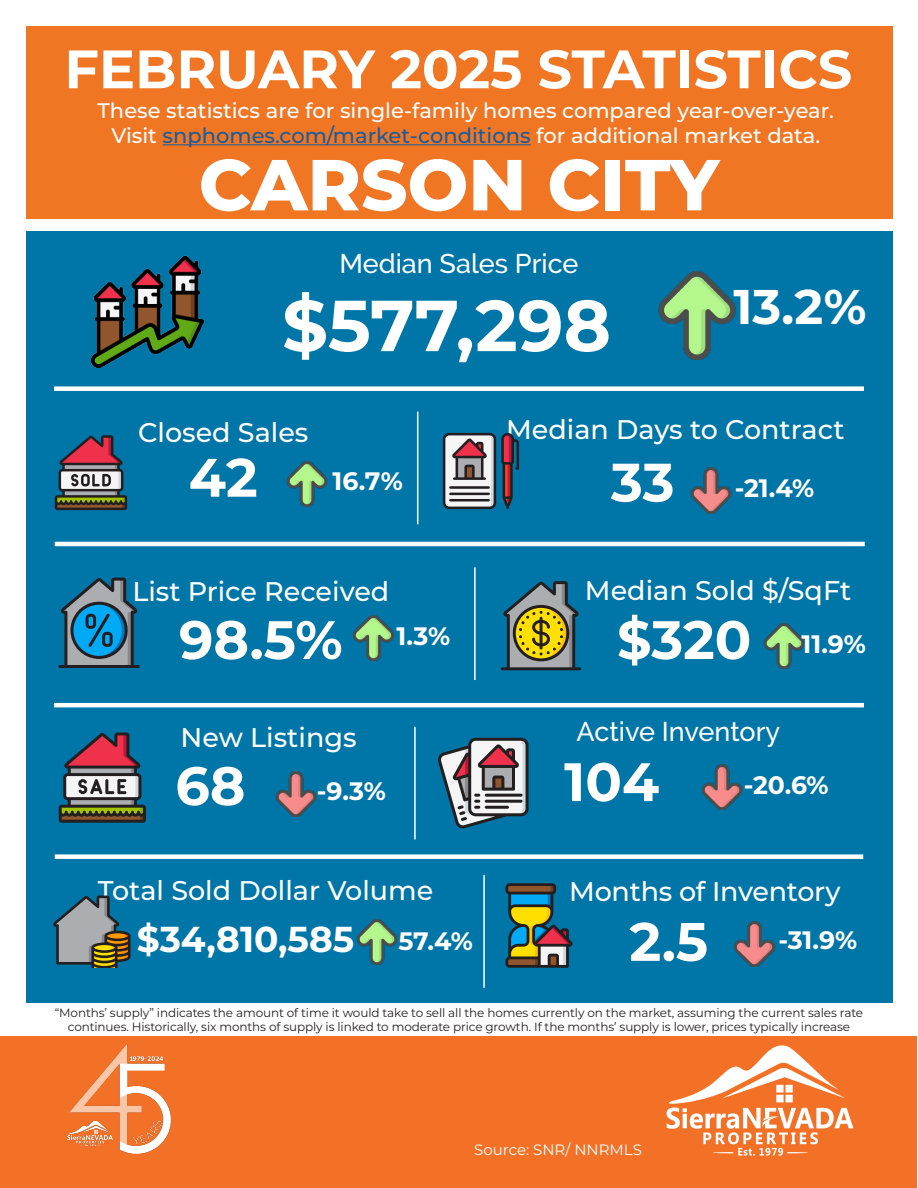
<style>
.page{position:relative;width:918px;height:1188px;background:#fff}
.page>*{position:absolute;margin:0;border:0;box-sizing:border-box;transform-origin:0 0}
.t1{font:800 72px "Montserrat";color:#fff}
.t2{font:700 72px "Montserrat";color:#fff}
.t3{font:700 54px "Montserrat";color:#fff}
.t4{font:700 48.6px "Montserrat";color:#fff}
.t5{font:700 36px "Montserrat";color:#fff}
.t6{font:500 27px "Montserrat";color:#fff}
.t7{font:500 27px "Raleway";color:#fff}
.t8{font:700 25.2px "Montserrat";color:#fff}
.t9{font:500 21px/25.2px "Montserrat";color:#fff;text-align:center}
.t10{font:15px "Montserrat";color:#fff}
.t11{font:12px/13.5px "Montserrat";letter-spacing:-.01em;color:#231f20;text-align:center}
.s1{color:#175d9e}
</style>
<div class="page">
<div style="left:0;top:1037px;width:916px;height:151px;background:#f37127"></div>
<svg style="left:667px;top:1045px;width:187px;height:111px"></svg>
<div style="left:26px;top:26px;width:866px;height:193px;background:#f07624"></div>
<hr style="left:163px;top:144px;width:368px;height:1px;background:#175d9e">
<div style="left:26px;top:231px;width:866px;height:772px;background:#0076a8"></div>
<svg style="left:55px;top:435px;width:72px;height:75px"></svg>
<img style="left:92px;top:256px;width:112px;height:111px">
<div style="left:54px;top:386px;width:810px;height:5px;background:#fff"></div>
<svg style="left:443px;top:433px;width:76px;height:76px;background:#82808b"></svg>
<hr style="left:417px;top:412px;width:1px;height:112px;background:#fff">
<hr style="left:474px;top:567px;width:2px;height:113px;background:#fff">
<div style="left:55px;top:854px;width:808px;height:5px;background:#fff"></div>
<svg style="left:501px;top:581px;width:80px;height:89px"></svg>
<svg style="left:58px;top:578px;width:82px;height:90px"></svg>
<svg style="left:59px;top:732px;width:87px;height:91px"></svg>
<hr style="left:414px;top:727px;width:2px;height:112px;background:#fff">
<svg style="left:53px;top:896px;width:78px;height:72px"></svg>
<img style="left:658px;top:272px;width:78px;height:87px">
<img style="left:286px;top:461px;width:42px;height:46px">
<img style="left:690px;top:468px;width:42px;height:45px">
<img style="left:353px;top:616px;width:42px;height:45px">
<img style="left:763px;top:624px;width:42px;height:45px">
<img style="left:275px;top:771px;width:42px;height:46px">
<img style="left:701px;top:765px;width:42px;height:45px">
<img style="left:356px;top:920px;width:42px;height:45px">
<img style="left:734px;top:922px;width:42px;height:45px">
<svg style="left:438px;top:738px;width:91px;height:90px"></svg>
<hr style="left:483px;top:875px;width:2px;height:113px;background:#fff">
<hr style="left:55px;top:542px;width:810px;height:4px;background:#fff">
<hr style="left:54px;top:703px;width:810px;height:4px;background:#fff">
<svg style="left:505px;top:883px;width:68px;height:85px"></svg>
<img style="left:54px;top:1036px;width:131px;height:118px">
<p class="t3" style="left:64px;top:30px;width:789px">FEBRUARY 2025 STATISTICS</p>
<p class="t9" style="left:98px;top:97px;width:738px">These statistics are for single-family homes compared year-over-year.<br>Visit <span class="s1">snphomes.com/market-conditions</span> for additional market data.</p>
<p class="t1" style="left:199px;top:132px;width:522px">CARSON CITY</p>
<p class="t7" style="left:339px;top:248px;width:241px">Median Sales Price</p>
<p class="t2" style="left:282px;top:274px;width:331px">$577,298</p>
<p class="t4" style="left:733px;top:272px;width:134px">13.2%</p>
<p class="t6" style="left:138px;top:414px;width:172px">Closed Sales</p>
<p class="t3" style="left:189px;top:439px;width:70px">42</p>
<p class="t6" style="left:506px;top:410px;width:340px">Median Days to Contract</p>
<p class="t3" style="left:611px;top:443px;width:65px">33</p>
<p class="t8" style="left:333px;top:463px;width:72px">16.7%</p>
<p class="t8" style="left:735px;top:470px;width:81px">-21.4%</p>
<p class="t6" style="left:132px;top:573px;width:258px">List Price Received</p>
<p class="t3" style="left:179px;top:601px;width:165px">98.5%</p>
<p class="t6" style="left:585px;top:572px;width:268px">Median Sold $/SqFt</p>
<p class="t3" style="left:617px;top:601px;width:136px">$320</p>
<p class="t8" style="left:397px;top:617px;width:55px">1.3%</p>
<p class="t8" style="left:802px;top:626px;width:66px">11.9%</p>
<p class="t7" style="left:577px;top:716px;width:205px">Active Inventory</p>
<p class="t3" style="left:564px;top:743px;width:97px">104</p>
<p class="t6" style="left:181px;top:719px;width:178px">New Listings</p>
<p class="t3" style="left:175px;top:747px;width:72px">68</p>
<p class="t8" style="left:317px;top:773px;width:71px">-9.3%</p>
<p class="t8" style="left:744px;top:767px;width:86px">-20.6%</p>
<p class="t6" style="left:98px;top:872px;width:337px">Total Sold Dollar Volume</p>
<p class="t5" style="left:137px;top:913px;width:219px">$34,810,585</p>
<p class="t6" style="left:569px;top:873px;width:273px">Months of Inventory</p>
<p class="t3" style="left:629px;top:903px;width:80px">2.5</p>
<p class="t8" style="left:398px;top:923px;width:76px">57.4%</p>
<p class="t8" style="left:778px;top:922px;width:80px">-31.9%</p>
<p class="t11" style="left:55px;top:1006px;width:810px">“Months’ supply” indicates the amount of time it would take to sell all the homes currently on the market, assuming the current sales rate continues. Historically, six months of supply is linked to moderate price growth. If the months’ supply is lower, prices typically increase</p>
<p class="t10" style="left:474px;top:1140px;width:169px">Source: SNR/ NNRMLS</p>
</div>
